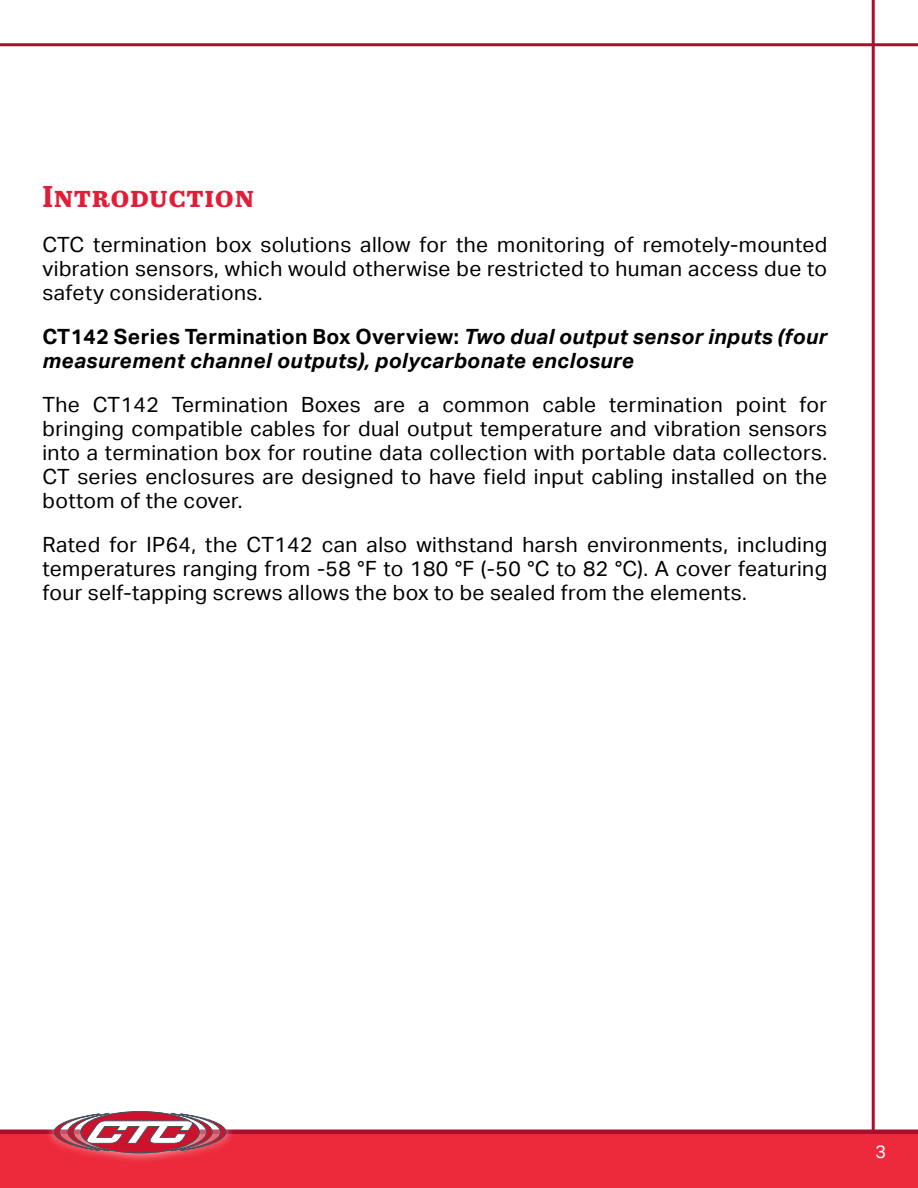
<style>
.page{position:relative;width:918px;height:1188px;background:#fff}
.page>*{position:absolute;margin:0;border:0;box-sizing:border-box;transform-origin:0 0}
.t1{font:700 30px "Abril Text";letter-spacing:.02em;color:#e11d37}
.t2{font:21px/24px "Aktiv Grotesk";letter-spacing:.02em;color:#000;text-align:justify}
.t3{font:italic 700 21px/24px "Aktiv Grotesk";letter-spacing:.02em;color:#000}
.t4{font:18px "Aktiv Grotesk";color:#fff}
.s1{font-style:normal}
</style>
<div class="page">
<hr style="left:872px;top:0;width:3px;height:1188px;background:#a90e2c">
<div style="left:0;top:1134px;width:918px;height:54px;background:#ed2a3c"></div>
<hr style="left:0;top:1130px;width:918px;height:4px;background:#a90e2c">
<div style="left:45px;top:1102px;width:190px;height:61px;background:#fff;opacity:.75"></div>
<svg style="left:54px;top:1112px;width:172px;height:41px"></svg>
<hr style="left:0;top:43px;width:918px;height:3px;background:#a90e2c">
<h1 class="t1" style="left:43px;top:175px;width:213px">Introduction</h1>
<p class="t2" style="left:43px;top:232px;width:786px">CTC termination box solutions allow for the monitoring of remotely-mounted vibration sensors, which would otherwise be restricted to human access due to safety considerations.</p>
<p class="t3" style="left:43px;top:325px;width:786px"><span class="s1">CT142 Series Termination Box Overview:</span> Two dual output sensor inputs (four measurement channel outputs), polycarbonate enclosure</p>
<p class="t2" style="left:43px;top:393px;width:786px;text-align:left">The CT142 Termination Boxes are a common cable termination point for bringing compatible cables for dual output temperature and vibration sensors into a termination box for routine data collection with portable data collectors.<br>CT series enclosures are designed to have field input cabling installed on the bottom of the cover.</p>
<p class="t2" style="left:43px;top:533px;width:786px">Rated for IP64, the CT142 can also withstand harsh environments, including temperatures ranging from -58 °F to 180 °F (-50 °C to 82 °C). A cover featuring four self-tapping screws allows the box to be sealed from the elements.</p>
<p class="t4" style="left:875px;top:1142px;width:12px">3</p>
</div>
